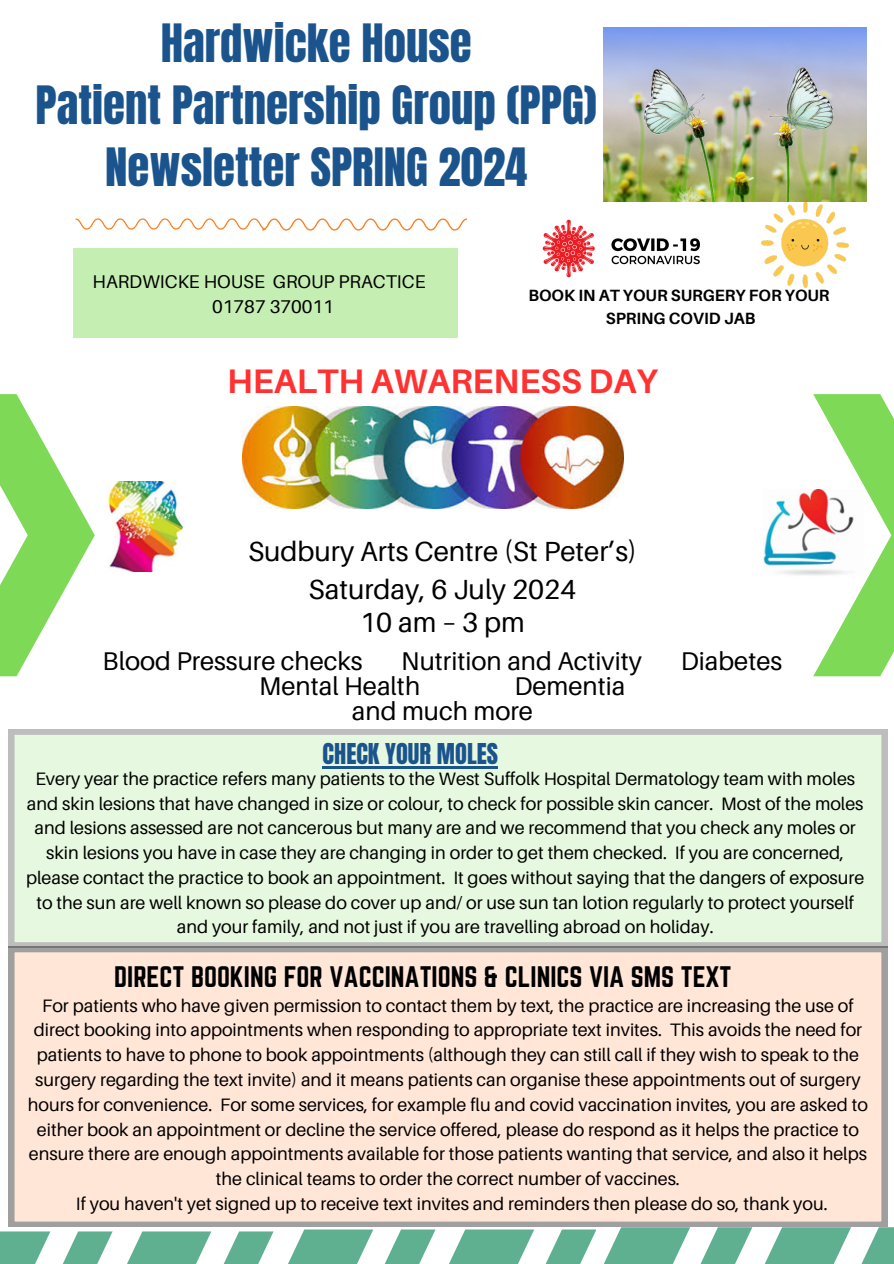
<style>
.page{position:relative;width:894px;height:1264px;background:#fff}
.page>*{position:absolute;margin:0;border:0;box-sizing:border-box;transform-origin:0 0}
.t1{font:44.85px/61.8px "Anton";color:#1b548d;text-align:center}
.t2{font:700 34.05px "Aileron";color:#ff3131}
.t3{font:27.6px/38.2px "Aileron";color:#000;text-align:center}
.t4{font:25.95px "Norwester";color:#000}
.t5{font:25.65px/24.8px "Aileron";color:#000}
.t6{font:24.45px "Anton";color:#1b548d}
.t7{font:18.45px/24.8px "Aileron";color:#000}
.t8{font:18px/24.8px "Aileron";color:#000;text-align:center}
.t9{font:700 16.35px "Aileron";color:#000}
</style>
<div class="page">
<svg style="left:76px;top:218px;width:391px;height:12px"></svg>
<svg style="left:0;top:394px;width:95px;height:282px"></svg>
<svg style="left:813px;top:394px;width:80px;height:282px"></svg>
<svg style="left:0;top:1182px;width:893px;height:81px"></svg>
<div style="left:74px;top:249px;width:384px;height:89px;background:#c5eeb3"></div>
<div style="left:9px;top:729px;width:877px;height:217px;background:#e6f8df"></div>
<img style="left:761px;top:202px;width:87px;height:85px">
<img style="left:603px;top:27px;width:262px;height:175px">
<img style="left:542px;top:219px;width:158px;height:59px">
<img style="left:242px;top:406px;width:381px;height:103px">
<img style="left:107px;top:481px;width:77px;height:90px">
<img style="left:763px;top:489px;width:100px;height:87px">
<hr style="left:322px;top:766px;width:176px;height:2px;background:#1b548d">
<div style="left:9px;top:946px;width:877px;height:280px;background:#ffe6d7"></div>
<h6 class="t1" style="left:36px;top:13px;width:562px">Hardwicke House<br>Patient Partnership Group (PPG)<br>Newsletter SPRING 2024</h6>
<h2 class="t7" style="left:212px;top:269px;width:215px;text-indent:-119px">HARDWICKE HOUSE GROUP PRACTICE<br>01787 370011</h2>
<p class="t9" style="left:528px;top:285px;width:302px">BOOK IN AT YOUR SURGERY FOR YOUR</p>
<p class="t9" style="left:605px;top:308px;width:151px">SPRING COVID JAB</p>
<h4 class="t2" style="left:227px;top:360px;width:432px">HEALTH AWARENESS DAY</h4>
<p class="t3" style="left:248px;top:532px;width:390px">Sudbury Arts Centre (St Peter’s)<br>Saturday, 6 July 2024</p>
<p class="t3" style="left:360px;top:602px;width:166px">10am–3pm</p>
<p class="t5" style="left:103px;top:648px;width:261px">Blood Pressure checks</p>
<p class="t5" style="left:401px;top:648px;width:242px">Nutrition and Activity</p>
<p class="t5" style="left:680px;top:648px;width:103px">Diabetes</p>
<p class="t5" style="left:259px;top:673px;width:162px">Mental Health</p>
<p class="t5" style="left:352px;top:673px;width:275px;text-indent:162px">Dementia and much more</p>
<h4 class="t6" style="left:322px;top:736px;width:177px">CHECK YOUR MOLES</h4>
<p class="t8" style="left:26px;top:765px;width:839px">Every year the practice refers many patients to the West Suffolk Hospital Dermatology team with moles and skin lesions that have changed in size or colour, to check for possible skin cancer. Most of the moles and lesions assessed are not cancerous but many are and we recommend that you check any moles or skin lesions you have in case they are changing in order to get them checked. If you are concerned, please contact the practice to book an appointment. It goes without saying that the dangers of exposure to the sun are well known so please do cover up and/ or use sun tan lotion regularly to protect yourself and your family, and not just if you are travelling abroad on holiday.</p>
<p class="t4" style="left:114px;top:960px;width:618px">DIRECT BOOKING FOR VACCINATIONS &amp; CLINICS VIA SMS TEXT</p>
<p class="t8" style="left:28px;top:992px;width:841px">For patients who have given permission to contact them by text, the practice are increasing the use of direct booking into appointments when responding to appropriate text invites. This avoids the need for patients to have to phone to book appointments (although they can still call if they wish to speak to the surgery regarding the text invite) and it means patients can organise these appointments out of surgery hours for convenience. For some services, for example flu and covid vaccination invites, you are asked to either book an appointment or decline the service offered, please do respond as it helps the practice to ensure there are enough appointments available for those patients wanting that service, and also it helps the clinical teams to order the correct number of vaccines.</p>
<h5 class="t8" style="left:76px;top:1190px;width:753px">If you haven't yet signed up to receive text invites and reminders then please do so, thank you.</h5>
</div>
